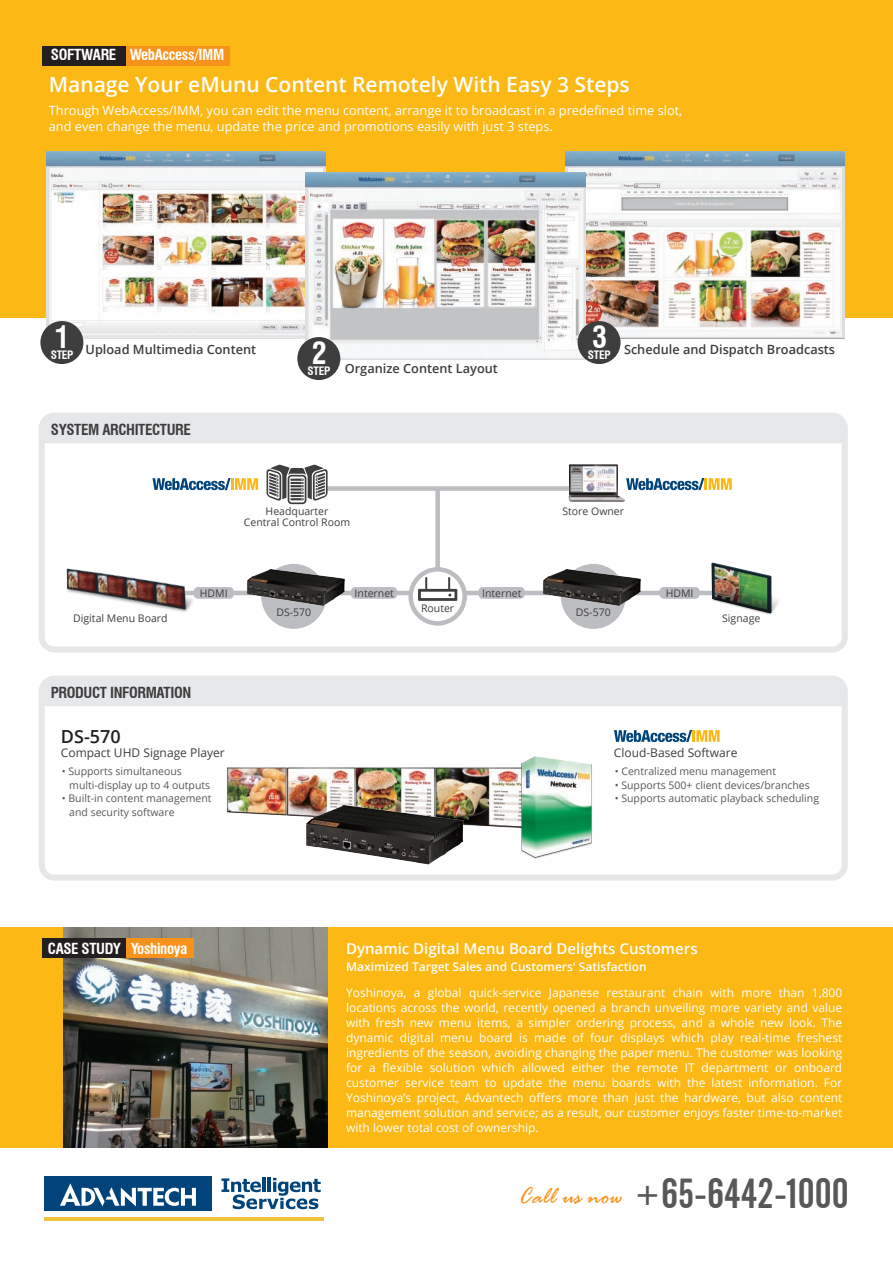
<style>
.page{position:relative;width:893px;height:1263px;background:#fff}
.page>*{position:absolute;margin:0;border:0;box-sizing:border-box;transform-origin:0 0}
.t1{font:41.85px "Alternate Gothic No 2 BT";color:#57585a}
.t2{font:700 condensed 29.7px "Swiss 721 BT";color:#fff}
.t3{font:600 21px "Open Sans";color:#fff}
.t4{font:600 18px "Open Sans";color:#231f20}
.t5{font:600 15px "Open Sans";color:#fff}
.t6{font:700 condensed 14.85px "Swiss 721 BT";letter-spacing:-.025em;color:#fff}
.t7{font:700 condensed 14.85px "Swiss 721 BT";letter-spacing:-.025em;color:#3e3e3f}
.t8{font:12.75px/16.5px "Open Sans";color:#fff}
.t9{font:600 12.75px "Open Sans";color:#3e3e3f}
.t10{font:12px/15px "Open Sans";color:#fff;text-align:justify}
.t11{font:600 12px "Open Sans";color:#fff}
.t12{font:12px "Open Sans";color:#3e3e3f}
.t13{font:700 condensed 11.4px "Swiss 721 BT";letter-spacing:-.025em;color:#fff}
.t14{font:10.5px/13.5px "Open Sans";color:#57585a}
.t15{font:10.5px/11.2px "Open Sans";color:#3e3e3f;text-align:center}
.s1{font-family:"Rage";font-style:italic;font-size:25.2px;color:#f7931d}
.s2{font-size:33px}
</style>
<div class="page">
<div style="left:0;top:0;width:893px;height:318px;background:#fcb814"></div>
<img style="left:227px;top:767px;width:292px;height:61px">
<div style="left:327px;top:486px;width:245px;height:5px;background:#bcbdc0"></div>
<img style="left:559px;top:464px;width:66px;height:38px">
<hr style="left:182px;top:591px;width:538px;height:4px;background:#bcbdc0">
<img style="left:700px;top:562px;width:79px;height:53px">
<img style="left:66px;top:568px;width:130px;height:44px">
<div style="left:0;top:927px;width:893px;height:221px;background:#fcb814"></div>
<img style="left:64px;top:927px;width:263px;height:221px">
<div style="left:39px;top:412px;width:809px;height:240px;border:6px solid #e6e7e9;border-radius:13px"></div>
<div style="left:42px;top:415px;width:803px;height:28px;background:#e6e7e9"></div>
<div style="left:435px;top:490px;width:5px;height:103px;background:#bcbdc0"></div>
<svg style="left:411px;top:569px;width:54px;height:54px"></svg>
<div style="left:408px;top:567px;width:59px;height:59px;border:4px solid #bcbdc0;border-radius:50%"></div>
<div style="left:561px;top:564px;width:65px;height:65px;background:#bcbdc0;border-radius:50%"></div>
<div style="left:261px;top:564px;width:65px;height:65px;background:#bcbdc0;border-radius:50%"></div>
<img style="left:46px;top:151px;width:280px;height:187px">
<img style="left:565px;top:151px;width:280px;height:187px">
<img style="left:306px;top:172px;width:279px;height:187px">
<img style="left:306px;top:805px;width:200px;height:60px">
<img style="left:519px;top:756px;width:73px;height:103px">
<div style="left:39px;top:675px;width:809px;height:206px;border:6px solid #e6e7e9;border-radius:13px"></div>
<div style="left:42px;top:678px;width:803px;height:28px;background:#e6e7e9"></div>
<div style="left:126px;top:46px;width:103px;height:19px;background:#f7931d"></div>
<div style="left:43px;top:46px;width:83px;height:19px;background:#231f20"></div>
<div style="left:126px;top:938px;width:68px;height:20px;background:#f7931d"></div>
<div style="left:43px;top:938px;width:83px;height:20px;background:#231f20"></div>
<svg style="left:614px;top:730px;width:106px;height:12px"></svg>
<svg style="left:152px;top:478px;width:106px;height:12px"></svg>
<svg style="left:626px;top:478px;width:106px;height:12px"></svg>
<svg style="left:267px;top:465px;width:61px;height:39px"></svg>
<img style="left:247px;top:569px;width:99px;height:38px">
<img style="left:544px;top:569px;width:99px;height:38px">
<svg style="left:418px;top:577px;width:39px;height:24px"></svg>
<div style="left:194px;top:587px;width:40px;height:12px;background:#bcbdc0;border-radius:4px"></div>
<div style="left:660px;top:587px;width:40px;height:12px;background:#bcbdc0;border-radius:4px"></div>
<div style="left:351px;top:587px;width:46px;height:12px;background:#bcbdc0;border-radius:4px"></div>
<div style="left:478px;top:587px;width:47px;height:12px;background:#bcbdc0;border-radius:4px"></div>
<div style="left:40px;top:321px;width:43px;height:43px;background:#3e3e3f;border-radius:50%"></div>
<div style="left:297px;top:337px;width:43px;height:43px;background:#3e3e3f;border-radius:50%"></div>
<div style="left:578px;top:321px;width:43px;height:43px;background:#3e3e3f;border-radius:50%"></div>
<div style="left:44px;top:1177px;width:167px;height:34px;background:#00447b"></div>
<svg style="left:60px;top:1183px;width:136px;height:23px"></svg>
<svg style="left:221px;top:1178px;width:100px;height:31px"></svg>
<hr style="left:44px;top:1217px;width:280px;height:3px;background:#f0c13a">
<p class="t6" style="left:51px;top:46px;width:175px">SOFTWARE WebAccess/IMM</p>
<h3 class="t3" style="left:49px;top:70px;width:582px">Manage Your eMunu Content Remotely With Easy 3 Steps</h3>
<p class="t8" style="left:49px;top:101px;width:635px">Through WebAccess/IMM, you can edit the menu content, arrange it to broadcast in a predefined time slot, and even change the menu, update the price and promotions easily with just 3 steps.</p>
<h2 class="t2" style="left:55px;top:319px;width:16px">1</h2>
<p class="t13" style="left:51px;top:348px;width:24px">STEP</p>
<p class="t9" style="left:86px;top:341px;width:172px">Upload Multimedia Content</p>
<h2 class="t2" style="left:592px;top:319px;width:16px">3</h2>
<h2 class="t2" style="left:312px;top:335px;width:16px">2</h2>
<p class="t13" style="left:588px;top:348px;width:24px">STEP</p>
<p class="t9" style="left:345px;top:359px;width:155px">Organize Content Layout</p>
<p class="t13" style="left:308px;top:364px;width:24px">STEP</p>
<p class="t9" style="left:624px;top:341px;width:213px">Schedule and Dispatch Broadcasts</p>
<p class="t7" style="left:51px;top:421px;width:141px">SYSTEM ARCHITECTURE</p>
<p class="t15" style="left:244px;top:505px;width:108px">Headquarter<br>Central Control Room</p>
<p class="t15" style="left:562px;top:505px;width:63px">Store Owner</p>
<p class="t15" style="left:200px;top:587px;width:29px">HDMI</p>
<p class="t15" style="left:355px;top:587px;width:41px">Internet</p>
<p class="t15" style="left:482px;top:587px;width:41px">Internet</p>
<p class="t15" style="left:666px;top:587px;width:29px">HDMI</p>
<p class="t15" style="left:421px;top:603px;width:35px">Router</p>
<p class="t15" style="left:276px;top:606px;width:36px">DS-570</p>
<p class="t15" style="left:576px;top:606px;width:36px">DS-570</p>
<p class="t15" style="left:73px;top:612px;width:96px">Digital Menu Board</p>
<p class="t15" style="left:722px;top:612px;width:40px">Signage</p>
<p class="t7" style="left:51px;top:684px;width:142px">PRODUCT INFORMATION</p>
<h3 class="t4" style="left:61px;top:724px;width:61px">DS-570</h3>
<p class="t12" style="left:61px;top:745px;width:165px">Compact UHD Signage Player</p>
<p class="t14" style="left:69px;top:764px;width:142px;text-indent:-7px">• Supports simultaneous multi-display up to 4 outputs</p>
<p class="t14" style="left:69px;top:791px;width:144px;text-indent:-7px">• Built-in content management and security software</p>
<p class="t6" style="left:48px;top:940px;width:141px">CASE STUDY Yoshinoya</p>
<p class="t12" style="left:614px;top:745px;width:125px">Cloud-Based Software</p>
<p class="t14" style="left:615px;top:764px;width:163px">• Centralized menu management</p>
<p class="t14" style="left:615px;top:778px;width:197px">• Supports 500+ client devices/branches</p>
<p class="t14" style="left:615px;top:791px;width:206px">• Supports automatic playback scheduling</p>
<p class="t5" style="left:346px;top:938px;width:353px">Dynamic Digital Menu Board Delights Customers</p>
<p class="t11" style="left:346px;top:959px;width:302px">Maximized Target Sales and Customers' Satisfaction</p>
<p class="t10" style="left:346px;top:984px;width:498px">Yoshinoya, a global quick-service Japanese restaurant chain with more than 1,800 locations across the world, recently opened a branch unveiling more variety and value with fresh new menu items, a simpler ordering process, and a whole new look. The dynamic digital menu board is made of four displays which play real-time freshest ingredients of the season, avoiding changing the paper menu. The customer was looking for a flexible solution which allowed either the remote IT department or onboard customer service team to update the menu boards with the latest information. For Yoshinoya’s project, Advantech offers more than just the hardware, but also content management solution and service; as a result, our customer enjoys faster time-to-market with lower total cost of ownership.</p>
<h1 class="t1" style="left:518px;top:1170px;width:332px"><span class="s1">Call us now</span> <span class="s2">+</span>65-6442-1000</h1>
</div>
